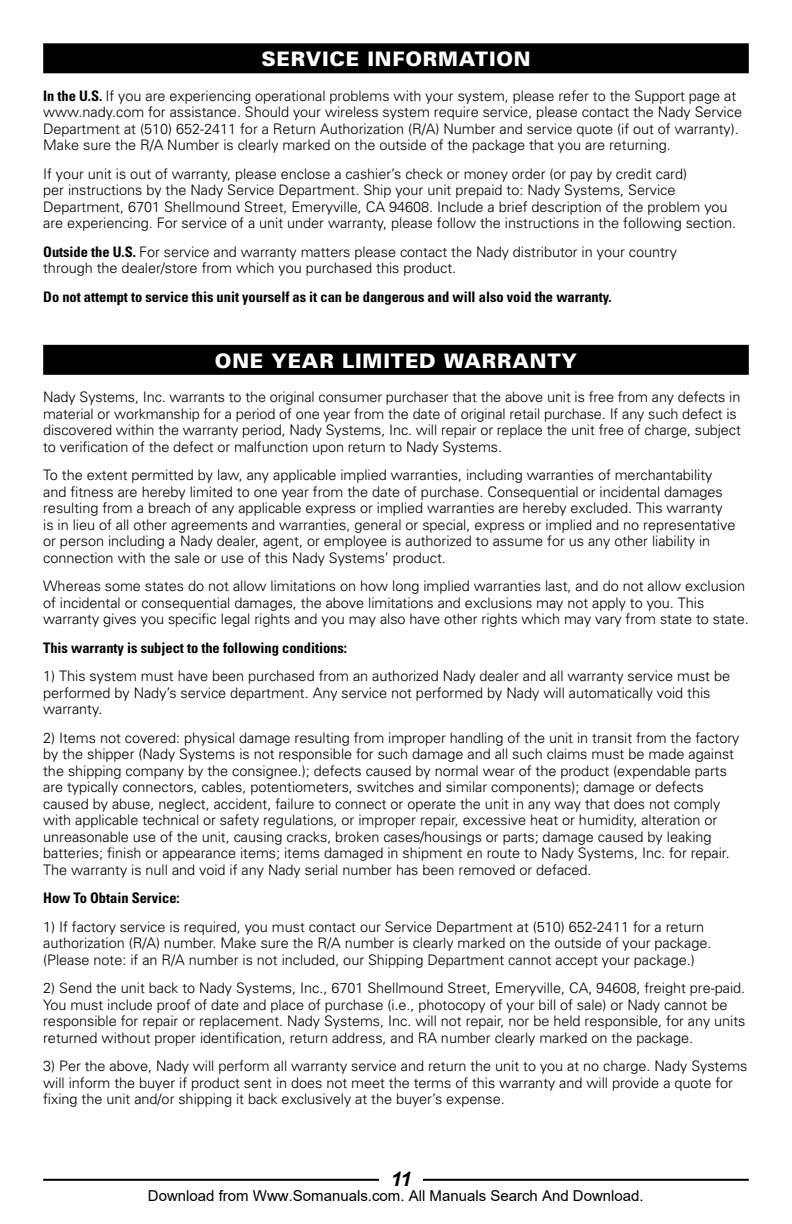
<style>
.page{position:relative;width:792px;height:1224px;background:#fff}
.page>*{position:absolute;margin:0;border:0;box-sizing:border-box;transform-origin:0 0}
.t1{font:900 20px "Univers";letter-spacing:.04em;color:#fff}
.t2{font:italic 700 20px "Arial";color:#000}
.t3{font:15px "Arial";color:#000}
.t4{font:300 14.4px/16.6px "Univers";letter-spacing:-.005em;color:#000}
.t5{font:700 condensed 14.4px "Univers";letter-spacing:-.005em;color:#000}
.s1{font-weight:700;font-stretch:condensed}
</style>
<div class="page">
<hr style="left:43px;top:1179px;width:706px;height:2px;background:#000">
<div style="left:379px;top:1172px;width:44px;height:26px;background:#fff"></div>
<div style="left:43px;top:43px;width:706px;height:30px;background:#000"></div>
<div style="left:43px;top:345px;width:706px;height:30px;background:#000"></div>
<h1 class="t1" style="left:261px;top:47px;width:271px">SERVICE INFORMATION</h1>
<p class="t4" style="left:43px;top:87px;width:700px"><span class="s1">In the U.S.</span> If you are experiencing operational problems with your system, please refer to the Support page at www.nady.com for assistance. Should your wireless system require service, please contact the Nady Service Department at (510) 652-2411 for a Return Authorization (R/A) Number and service quote (if out of warranty).<br>Make sure the R/A Number is clearly marked on the outside of the package that you are returning.</p>
<p class="t4" style="left:43px;top:165px;width:694px">If your unit is out of warranty, please enclose a cashier’s check or money order (or pay by credit card)<br>per instructions by the Nady Service Department. Ship your unit prepaid to: Nady Systems, Service Department, 6701 Shellmound Street, Emeryville, CA 94608. Include a brief description of the problem you are experiencing. For service of a unit under warranty, please follow the instructions in the following section.</p>
<p class="t4" style="left:43px;top:243px;width:635px"><span class="s1">Outside the U.S.</span> For service and warranty matters please contact the Nady distributor in your country through the dealer/store from which you purchased this product.</p>
<p class="t5" style="left:43px;top:288px;width:570px">Do not attempt to service this unit yourself as it can be dangerous and will also void the warranty.</p>
<h1 class="t1" style="left:215px;top:348px;width:141px">ONE YEAR LIMIT</h1>
<h1 class="t1" style="left:405px;top:348px;width:159px">ED WARRANTY</h1>
<p class="t4" style="left:43px;top:389px;width:699px">Nady Systems, Inc. warrants to the original consumer purchaser that the above unit is free from any defects in material or workmanship for a period of one year from the date of original retail purchase. If any such defect is discovered within the warranty period, Nady Systems, Inc. will repair or replace the unit free of charge, subject to verification of the defect or malfunction upon return to Nady Systems.</p>
<p class="t4" style="left:43px;top:467px;width:694px">To the extent permitted by law, any applicable implied warranties, including warranties of merchantability and fitness are hereby limited to one year from the date of purchase. Consequential or incidental damages resulting from a breach of any applicable express or implied warranties are hereby excluded. This warranty is in lieu of all other agreements and warranties, general or special, express or implied and no representative or person including a Nady dealer, agent, or employee is authorized to assume for us any other liability in connection with the sale or use of this Nady Systems’ product.</p>
<p class="t4" style="left:43px;top:578px;width:707px">Whereas some states do not allow limitations on how long implied warranties last, and do not allow exclusion of incidental or consequential damages, the above limitations and exclusions may not apply to you. This warranty gives you specific legal rights and you may also have other rights which may vary from state to state.</p>
<p class="t5" style="left:43px;top:639px;width:305px">This warranty is subject to the following conditions:</p>
<p class="t4" style="left:43px;top:668px;width:688px">1) This system must have been purchased from an authorized Nady dealer and all warranty service must be performed by Nady’s service department. Any service not performed by Nady will automatically void this warranty.</p>
<p class="t4" style="left:43px;top:729px;width:698px">2) Items not covered: physical damage resulting from improper handling of the unit in transit from the factory by the shipper (Nady Systems is not responsible for such damage and all such claims must be made against the shipping company by the consignee.); defects caused by normal wear of the product (expendable parts are typically connectors, cables, potentiometers, switches and similar components); damage or defects caused by abuse, neglect, accident, failure to connect or operate the unit in any way that does not comply with applicable technical or safety regulations, or improper repair, excessive heat or humidity, alteration or unreasonable use of the unit, causing cracks, broken cases/housings or parts; damage caused by leaking batteries; finish or appearance items; items damaged in shipment en route to Nady Systems, Inc. for repair.<br>The warranty is null and void if any Nady serial number has been removed or defaced.</p>
<p class="t5" style="left:43px;top:889px;width:138px">How To Obtain Service:</p>
<p class="t4" style="left:43px;top:919px;width:670px">1) If factory service is required, you must contact our Service Department at (510) 652‑2411 for a return authorization (R/A) number. Make sure the R/A number is clearly marked on the outside of your package. (Please note: if an R/A number is not included, our Shipping Department cannot accept your package.)</p>
<p class="t4" style="left:43px;top:980px;width:704px">2) Send the unit back to Nady Systems, Inc., 6701 Shellmound Street, Emeryville, CA, 94608, freight pre-paid.<br>You must include proof of date and place of purchase (i.e., photocopy of your bill of sale) or Nady cannot be responsible for repair or replacement. Nady Systems, Inc. will not repair, nor be held responsible, for any units returned without proper identification, return address, and RA number clearly marked on the package.</p>
<p class="t4" style="left:43px;top:1058px;width:706px">3) Per the above, Nady will perform all warranty service and return the unit to you at no charge. Nady Systems will inform the buyer if product sent in does not meet the terms of this warranty and will provide a quote for fixing the unit and/or shipping it back exclusively at the buyer’s expense.</p>
<h1 class="t2" style="left:391px;top:1166px;width:22px">11</h1>
<p class="t3" style="left:148px;top:1187px;width:497px">Download from Www.Somanuals.com. All Manuals Search And Download.</p>
</div>
